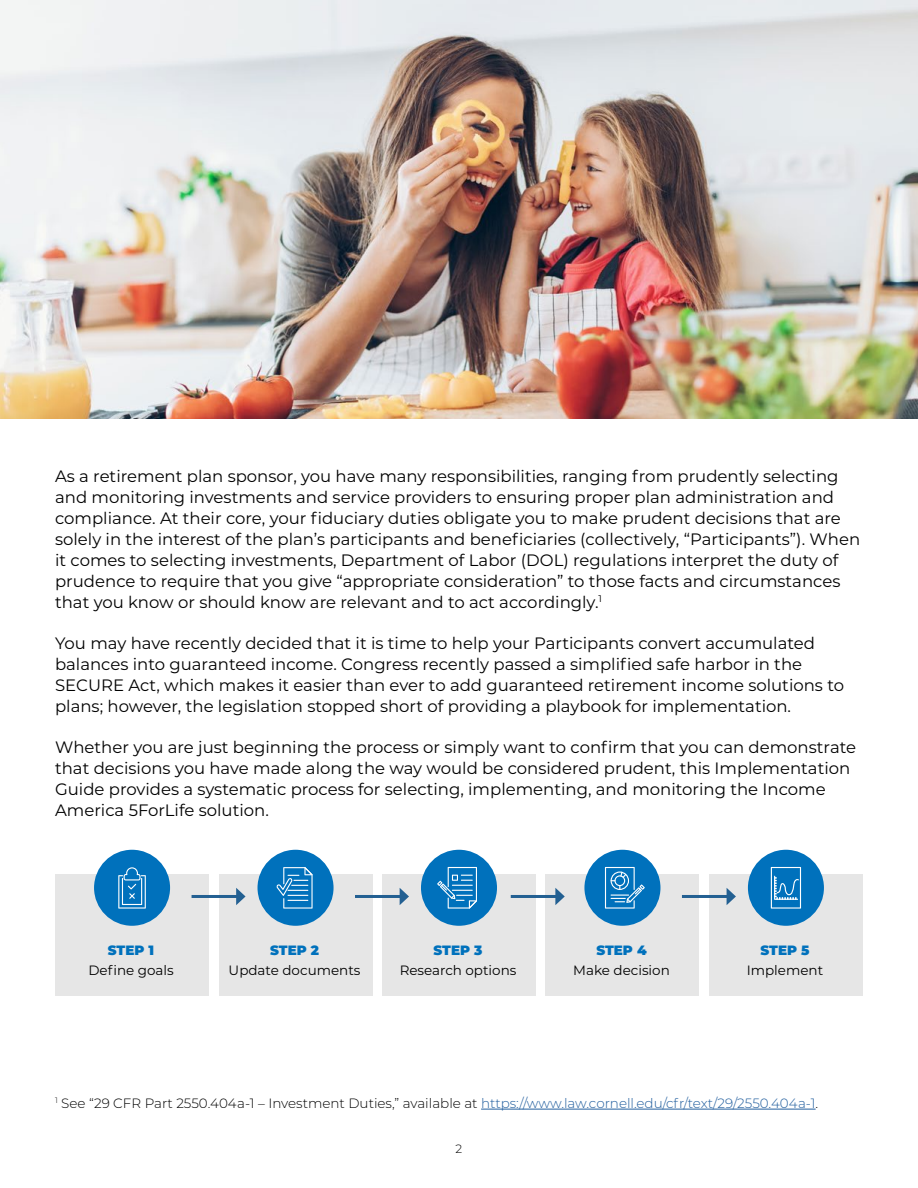
<style>
.page{position:relative;width:918px;height:1188px;background:#fff}
.page>*{position:absolute;margin:0;border:0;box-sizing:border-box;transform-origin:0 0}
.Main_Body{font:16.5px/21px "Montserrat";color:#000}
.footnotes{font:300 13.5px "Montserrat";color:#000}
.t1{font:13.5px "Montserrat";color:#000}
.t2{font:900 13.5px "Montserrat";color:#0071bc}
.t3{font:300 12px "Montserrat";color:#000}
.s1{color:#215e9e}
</style>
<div class="page">
<img style="left:0;top:0;width:918px;height:418px">
<hr style="left:481px;top:1109px;width:335px;height:1px;background:#215e9e">
<div style="left:55px;top:874px;width:154px;height:122px;background:#e6e6e6"></div>
<div style="left:94px;top:850px;width:76px;height:76px;background:#0071bc;border-radius:50%"></div>
<div style="left:219px;top:874px;width:154px;height:122px;background:#e6e6e6"></div>
<div style="left:258px;top:850px;width:76px;height:76px;background:#0071bc;border-radius:50%"></div>
<div style="left:382px;top:874px;width:154px;height:122px;background:#e6e6e6"></div>
<div style="left:421px;top:850px;width:76px;height:76px;background:#0071bc;border-radius:50%"></div>
<div style="left:545px;top:874px;width:154px;height:122px;background:#e6e6e6"></div>
<div style="left:584px;top:850px;width:76px;height:76px;background:#0071bc;border-radius:50%"></div>
<div style="left:709px;top:874px;width:154px;height:122px;background:#e6e6e6"></div>
<div style="left:748px;top:850px;width:76px;height:76px;background:#0071bc;border-radius:50%"></div>
<hr style="left:192px;top:895px;width:47px;height:3px;background:#236092">
<svg style="left:236px;top:888px;width:10px;height:17px"></svg>
<hr style="left:682px;top:895px;width:47px;height:3px;background:#236092">
<svg style="left:727px;top:888px;width:9px;height:17px"></svg>
<hr style="left:511px;top:895px;width:47px;height:3px;background:#236092">
<svg style="left:555px;top:888px;width:10px;height:17px"></svg>
<hr style="left:355px;top:895px;width:47px;height:3px;background:#236092">
<svg style="left:400px;top:888px;width:9px;height:17px"></svg>
<svg style="left:771px;top:867px;width:30px;height:42px"></svg>
<svg style="left:605px;top:867px;width:40px;height:42px"></svg>
<svg style="left:118px;top:867px;width:28px;height:42px"></svg>
<svg style="left:276px;top:867px;width:37px;height:42px"></svg>
<svg style="left:437px;top:867px;width:40px;height:42px"></svg>
<p class="Main_Body" style="left:55px;top:465px;width:807px">As a retirement plan sponsor, you have many responsibilities, ranging from prudently selecting and monitoring investments and service providers to ensuring proper plan administration and compliance. At their core, your fiduciary duties obligate you to make prudent decisions that are solely in the interest of the plan’s participants and beneficiaries (collectively, “Participants”). When it comes to selecting investments, Department of Labor (DOL) regulations interpret the duty of prudence to require that you give “appropriate consideration” to those facts and circumstances that you know or should know are relevant and to act accordingly.<sup>1</sup></p>
<p class="Main_Body" style="left:55px;top:632px;width:791px">You may have recently decided that it is time to help your Participants convert accumulated balances into guaranteed income. Congress recently passed a simplified safe harbor in the SECURE Act, which makes it easier than ever to add guaranteed retirement income solutions to plans; however, the legislation stopped short of providing a playbook for implementation.</p>
<p class="Main_Body" style="left:55px;top:736px;width:803px">Whether you are just beginning the process or simply want to confirm that you can demonstrate that decisions you have made along the way would be considered prudent, this Implementation Guide provides a systematic process for selecting, implementing, and monitoring the Income America 5ForLife solution.</p>
<p class="t2" style="left:108px;top:940px;width:48px">STEP 1</p>
<p class="t1" style="left:88px;top:960px;width:87px">Define goals</p>
<p class="t2" style="left:270px;top:940px;width:50px">STEP 2</p>
<p class="t1" style="left:229px;top:960px;width:133px">Update documents</p>
<p class="t2" style="left:434px;top:940px;width:51px">STEP 3</p>
<p class="t1" style="left:400px;top:960px;width:118px">Research options</p>
<p class="t2" style="left:596px;top:940px;width:52px">STEP 4</p>
<p class="t1" style="left:573px;top:960px;width:98px">Make decision</p>
<p class="t2" style="left:760px;top:940px;width:51px">STEP 5</p>
<p class="t1" style="left:747px;top:960px;width:78px">Implement</p>
<p class="footnotes" style="left:55px;top:1094px;width:765px"><sup>1</sup> See “29 CFR Part 2550.404a-1 – Investment Duties,” available at <span class="s1">https://www.law.cornell.edu/cfr/text/29/2550.404a-1</span>.</p>
<p class="t3" style="left:456px;top:1141px;width:8px">2</p>
</div>
